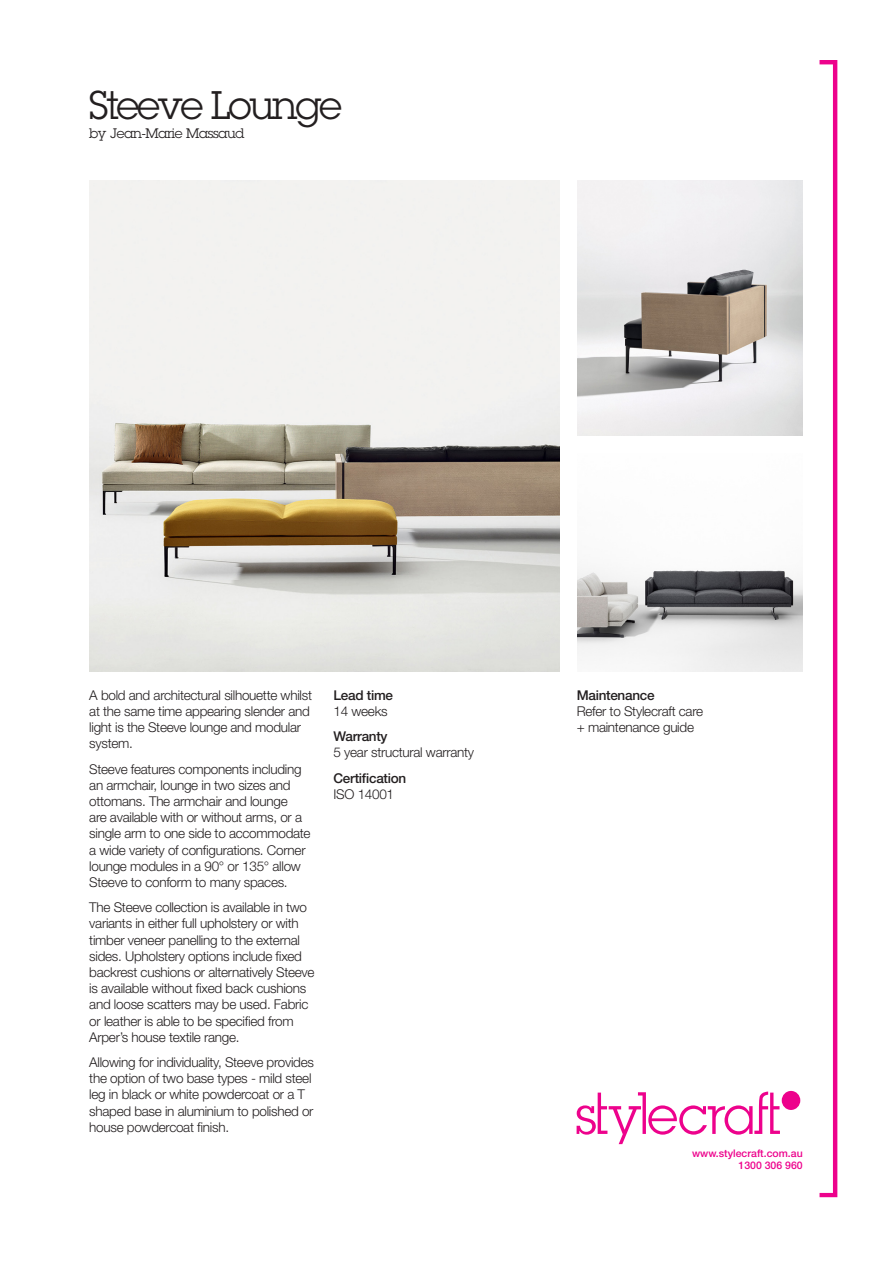
<style>
.page{position:relative;width:893px;height:1263px;background:#fff}
.page>*{position:absolute;margin:0;border:0;box-sizing:border-box;transform-origin:0 0}
.t1{font:39px "Lubalin Graph Std";letter-spacing:-.055em;color:#231f20}
.t2{font:300 13.5px/16.2px "Helvetica Neue LT Std";letter-spacing:-.02em;color:#231f20}
.t3{font:500 13.5px/16.2px "Helvetica Neue LT Std";letter-spacing:-.02em;color:#231f20}
.t4{font:13.5px "Lubalin Graph Std";letter-spacing:-.02em;color:#231f20}
.t5{font:500 10.5px "Helvetica Neue LT Std";color:#ed028c}
.s1{font-weight:300}
.s2{font-weight:500}
</style>
<div class="page">
<svg style="left:819px;top:60px;width:18px;height:1137px"></svg>
<div style="left:782px;top:1091px;width:18px;height:19px;background:#ed028c;border-radius:50%"></div>
<svg style="left:577px;top:1091px;width:203px;height:53px"></svg>
<img style="left:89px;top:180px;width:470px;height:492px">
<img style="left:578px;top:180px;width:225px;height:255px">
<img style="left:578px;top:569px;width:225px;height:103px">
<p class="t1" style="left:89px;top:81px;width:254px">Steeve Lounge</p>
<p class="t4" style="left:89px;top:124px;width:157px">by Jean-Marie Massaud</p>
<p class="t2" style="left:89px;top:686px;width:224px">A bold and architectural silhouette whilst at the same time appearing slender and light is the Steeve lounge and modular system.</p>
<p class="t2" style="left:89px;top:760px;width:223px">Steeve features components including an armchair, lounge in two sizes and ottomans. The armchair and lounge<br>are available with or without arms, or a single arm to one side to accommodate a wide variety of configurations. Corner lounge modules in a 90° or 135° allow Steeve to conform to many spaces.</p>
<p class="t2" style="left:89px;top:899px;width:227px">The Steeve collection is available in two variants in either full upholstery or with timber veneer panelling to the external sides. Upholstery options include fixed backrest cushions or alternatively Steeve is available without fixed back cushions and loose scatters may be used. Fabric or leather is able to be specified from Arper’s house textile range.</p>
<p class="t2" style="left:89px;top:1054px;width:226px">Allowing for individuality, Steeve provides the option of two base types - mild steel leg in black or white powdercoat or a T shaped base in aluminium to polished or house powdercoat finish.</p>
<p class="t3" style="left:333px;top:687px;width:61px">Lead time<br><span class="s1">14 weeks</span></p>
<p class="t2" style="left:333px;top:728px;width:142px"><span class="s2">Warranty<br></span>5 year structural warranty</p>
<p class="t3" style="left:333px;top:769px;width:74px">Certification<br><span class="s1">ISO 14001</span></p>
<p class="t2" style="left:577px;top:686px;width:128px"><span class="s2">Maintenance<br></span>Refer to Stylecraft care + maintenance guide</p>
<p class="t5" style="left:692px;top:1147px;width:112px">www.stylecraft.com.au</p>
<p class="t5" style="left:738px;top:1159px;width:66px">1300 306 960</p>
</div>
